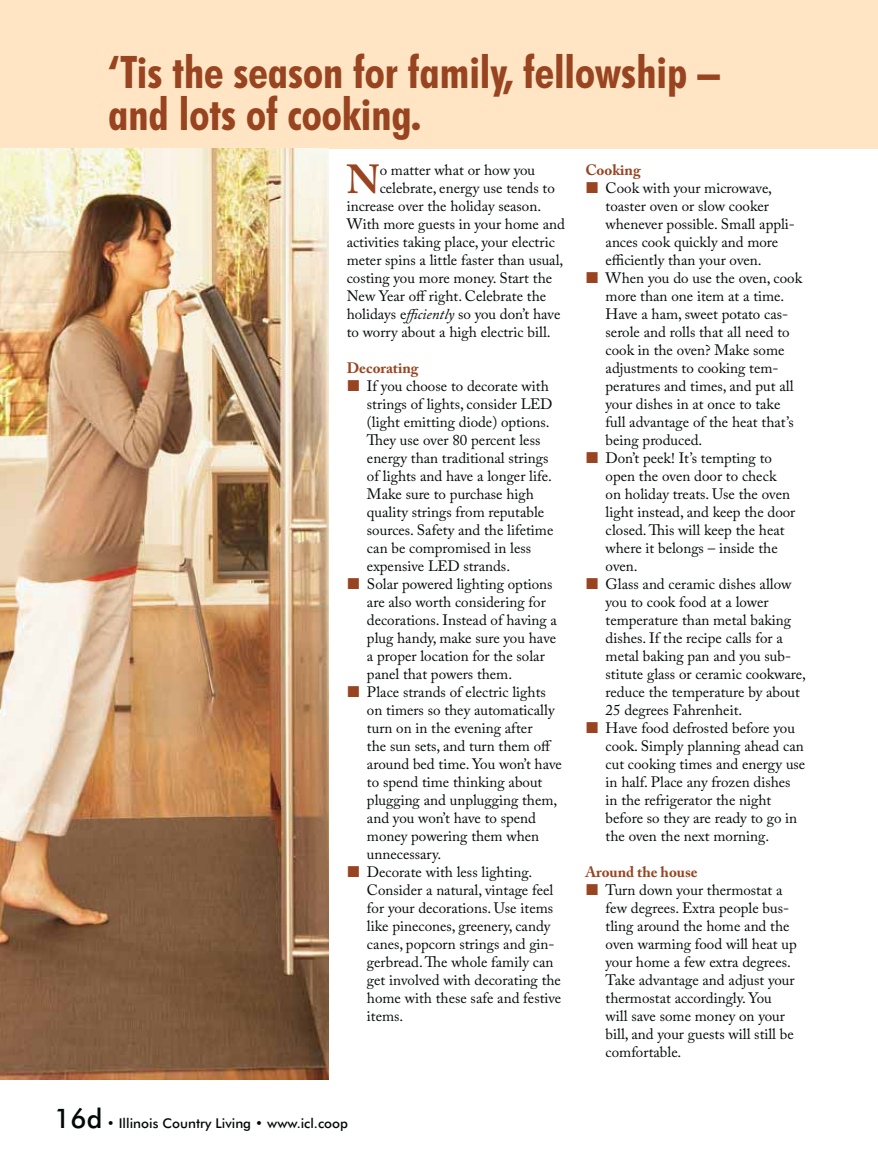
<style>
.page{position:relative;width:878px;height:1161px;background:#fff}
.page>*{position:absolute;margin:0;border:0;box-sizing:border-box;transform-origin:0 0}
.t1{font:700 condensed 45px/41.8px "Futura BT";color:#984421}
.t2{font:700 40.35px "Adobe Caslon Pro";color:#984421}
.t3{font:15px/18px "Adobe Caslon Pro";color:#040809}
.t4{font:700 15px "Adobe Caslon Pro";color:#984421}
.t5{font:500 13.5px "Futura BT";color:#040809}
.s1{font-style:italic}
.s2{font-size:27px}
</style>
<div class="page">
<div style="left:0;top:0;width:878px;height:148px;background:#ffe5c3"></div>
<img style="left:0;top:148px;width:328px;height:932px">
<h1 class="t1" style="left:108px;top:54px;width:613px">‘Tis the season for family, fellowship – and lots of cooking.</h1>
<h2 class="t2" style="left:346px;top:165px;width:34px">N</h2>
<p class="t3" style="left:379px;top:163px;width:157px">o matter what or how you</p>
<p class="t4" style="left:585px;top:165px;width:57px">Cooking</p>
<p class="t3" style="left:605px;top:181px;width:202px">Cook with your microwave, toaster oven or slow cooker whenever possible. Small appli&shy;ances cook quickly and more efficiently than your oven.<br>When you do use the oven, cook more than one item at a time.<br>Have a ham, sweet potato cas&shy;serole and rolls that all need to cook in the oven? Make some adjustments to cooking tem&shy;peratures and times, and put all your dishes in at once to take<br>full advantage of the heat that’s being produced.<br>Don’t peek! It’s tempting to<br>open the oven door to check<br>on holiday treats. Use the oven light instead, and keep the door closed. This will keep the heat where it belongs – inside the oven.<br>Glass and ceramic dishes allow you to cook food at a lower temperature than metal baking dishes. If the recipe calls for a metal baking pan and you sub&shy;stitute glass or ceramic cookware, reduce the temperature by about<br>25 degrees Fahrenheit.<br>Have food defrosted before you cook. Simply planning ahead can cut cooking times and energy use in half. Place any frozen dishes in the refrigerator the night before so they are ready to go in the oven the next morning.</p>
<p class="t4" style="left:585px;top:867px;width:114px">Around the house</p>
<p class="t3" style="left:605px;top:883px;width:193px">Turn down your thermostat a few degrees. Extra people bus&shy;tling around the home and the oven warming food will heat up your home a few extra degrees.<br>Take advantage and adjust your thermostat accordingly. You will save some money on your bill, and your guests will still be comfortable.</p>
<p class="t3" style="left:379px;top:181px;width:177px">celebrate, energy use tends to</p>
<p class="t3" style="left:346px;top:199px;width:196px">increase over the holiday season.</p>
<p class="t3" style="left:346px;top:217px;width:220px">With more guests in your home and</p>
<p class="t3" style="left:346px;top:235px;width:210px">activities taking place, your electric</p>
<p class="t3" style="left:346px;top:253px;width:218px">meter spins a little faster than usual,</p>
<p class="t3" style="left:346px;top:271px;width:207px">costing you more money. Start the</p>
<p class="t3" style="left:346px;top:289px;width:201px">New Year off right. Celebrate the</p>
<p class="t3" style="left:346px;top:307px;width:215px">holidays e<span class="s1">fficiently</span> so you don’t have</p>
<p class="t3" style="left:346px;top:325px;width:205px">to worry about a high electric bill.</p>
<p class="t4" style="left:346px;top:363px;width:73px">Decorating</p>
<p class="t3" style="left:367px;top:379px;width:196px">If you choose to decorate with strings of lights, consider LED (light emitting diode) options.<br>They use over 80 percent less energy than traditional strings of lights and have a longer life.<br>Make sure to purchase high quality strings from reputable sources. Safety and the lifetime can be compromised in less expensive LED strands.<br>Solar powered lighting options are also worth considering for decorations. Instead of having a plug handy, make sure you have a proper location for the solar panel that powers them.<br>Place strands of electric lights on timers so they automatically turn on in the evening after<br>the sun sets, and turn them off around bed time. You won’t have to spend time thinking about plugging and unplugging them, and you won’t have to spend money powering them when unnecessary.<br>Decorate with less lighting.<br>Consider a natural, vintage feel for your decorations. Use items like pinecones, greenery, candy canes, popcorn strings and gin&shy;gerbread. The whole family can get involved with decorating the home with these safe and festive items.</p>
<p class="t5" style="left:54px;top:1116px;width:295px"><span class="s2">16d</span> • Illinois Country Living • www.icl.coop</p>
</div>
